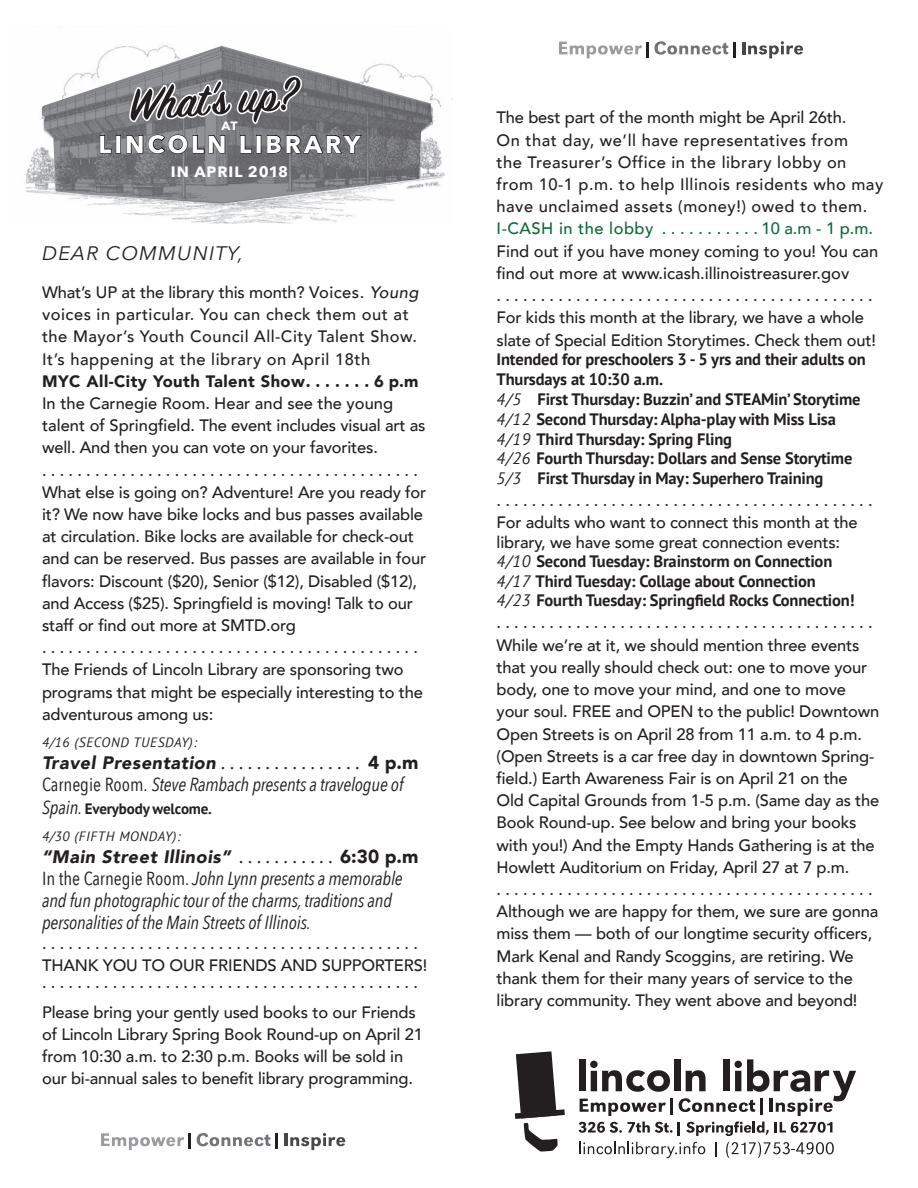
<style>
.page{position:relative;width:918px;height:1188px;background:#fff}
.page>*{position:absolute;margin:0;border:0;box-sizing:border-box;transform-origin:0 0}
.t1{font:600 49.5px "Sign Painter House Script";color:#231f20}
.t2{font:700 24.45px "Avenir Next";letter-spacing:.125em;color:#fff}
.t3{font:italic 19.5px "Avenir Next";letter-spacing:.06em;color:#231f20}
.t4{font:italic 18.9px/22.2px "Avenir Next Condensed";letter-spacing:-.01em;color:#231f20}
.t5{font:italic 900 18px "Avenir";letter-spacing:.03em;color:#231f20}
.t6{font:500 16.5px/22.2px "Avenir";letter-spacing:-.01em;color:#231f20}
.t7{font:700 16.5px/19.8px "PT Sans";letter-spacing:-.01em;color:#231f20}
.t8{font:700 15px "PT Sans";letter-spacing:-.01em;color:#231f20}
.t9{font:700 15px "Avenir Next";letter-spacing:.06em;color:#fff}
.t10{font:italic 13.5px "PT Sans";letter-spacing:.05em;color:#231f20}
.t11{font:700 12px "Avenir Next";color:#fff}
.s1{font-style:italic}
.s2{font-weight:900}
.s3{font-family:"Baskerville";font-weight:700;font-size:15px}
.s4{font-style:normal;font-size:18.9px}
.s5{font-style:normal}
.s6{font-family:"Avenir Next Condensed";font-weight:400;font-style:italic;font-size:18.9px}
.s7{color:#0d6939}
.s8{font-weight:400;font-style:italic}
.s9{font-family:"Avenir";font-weight:500}
</style>
<div class="page">
<svg style="left:101px;top:1133px;width:90px;height:17px"></svg>
<svg style="left:197px;top:1133px;width:74px;height:13px"></svg>
<hr style="left:275px;top:1133px;width:3px;height:16px;background:#231f20">
<svg style="left:284px;top:1133px;width:61px;height:17px"></svg>
<img style="left:399px;top:75px;width:54px;height:50px">
<img style="left:25px;top:147px;width:17px;height:47px">
<img style="left:406px;top:138px;width:40px;height:51px">
<img style="left:88px;top:184px;width:313px;height:39px">
<img style="left:42px;top:46px;width:342px;height:158px">
<img style="left:383px;top:90px;width:49px;height:94px">
<svg style="left:238px;top:46px;width:64px;height:78px"></svg>
<svg style="left:100px;top:135px;width:12px;height:19px"></svg>
<div style="left:116px;top:135px;width:5px;height:18px;border:1px solid #000"></div>
<svg style="left:126px;top:44px;width:105px;height:156px"></svg>
<svg style="left:240px;top:135px;width:12px;height:19px"></svg>
<div style="left:256px;top:135px;width:5px;height:18px;border:1px solid #000"></div>
<svg style="left:267px;top:135px;width:95px;height:19px;background:#595a5d"></svg>
<svg style="left:559px;top:42px;width:83px;height:16px"></svg>
<hr style="left:646px;top:42px;width:3px;height:15px;background:#231f20">
<svg style="left:654px;top:41px;width:74px;height:14px"></svg>
<hr style="left:733px;top:42px;width:3px;height:15px;background:#231f20">
<svg style="left:742px;top:41px;width:61px;height:17px"></svg>
<div style="left:579px;top:1059px;width:7px;height:32px;background:#231f20"></div>
<svg style="left:590px;top:1061px;width:80px;height:31px"></svg>
<div style="left:674px;top:1059px;width:7px;height:32px;background:#231f20"></div>
<svg style="left:515px;top:1051px;width:50px;height:101px"></svg>
<svg style="left:580px;top:1099px;width:86px;height:17px"></svg>
<hr style="left:670px;top:1099px;width:3px;height:16px;background:#231f20">
<svg style="left:679px;top:1059px;width:177px;height:57px"></svg>
<svg style="left:579px;top:1122px;width:101px;height:13px"></svg>
<svg style="left:686px;top:1122px;width:83px;height:14px"></svg>
<svg style="left:775px;top:1122px;width:57px;height:11px"></svg>
<svg style="left:579px;top:1142px;width:126px;height:16px"></svg>
<svg style="left:715px;top:1142px;width:1px;height:15px"></svg>
<svg style="left:726px;top:1142px;width:108px;height:16px"></svg>
<p class="t1" style="left:126px;top:75px;width:170px;rotate:-4deg">What’s up?</p>
<p class="t11" style="left:221px;top:116px;width:18px">AT</p>
<p class="t2" style="left:98px;top:123px;width:264px">LINCOLN LIBRARY</p>
<p class="t9" style="left:171px;top:159px;width:119px">IN APRIL 2018</p>
<p class="t3" style="left:42px;top:237px;width:203px">DEAR COMMUNITY,</p>
<p class="t6" style="left:42px;top:280px;width:386px">What’s UP at the library this month? Voices. <span class="s1">Young </span>voices in particular. You can check them out at the Mayor’s Youth Council All-City Talent Show.<br>It’s happening at the library on April 18th<br><span class="s2">MYC All-City Youth Talent Show . . . . . . . 6 p.m </span>In the Carnegie Room. Hear and see the young talent of Springfield. The event includes visual art as well. And then you can vote on your favorites.<br>. . . . . . . . . . . . . . . . . . . . . . . . . . . . . . . . . . . . . . . . . . .<br>What else is going on? Adventure! Are you ready for it? We now have bike locks and bus passes available at circulation. Bike locks are available for check-out and can be reserved. Bus passes are available in four flavors: Discount ($20), Senior ($12), Disabled ($12), and Access ($25). Springfield is moving! Talk to our staff or find out more at SMTD.org<br>. . . . . . . . . . . . . . . . . . . . . . . . . . . . . . . . . . . . . . . . . . .<br>The Friends of Lincoln Library are sponsoring two programs that might be especially interesting to the adventurous among us:</p>
<p class="t10" style="left:42px;top:734px;width:157px">4/16 (SECOND TUESDAY):</p>
<p class="t5" style="left:42px;top:748px;width:378px">Travel Presentation <span class="s3">. . . . . . . . . . . . . . . .</span> <span class="s4">4 p.m</span></p>
<p class="t4" style="left:42px;top:774px;width:363px"><span class="s5">Carnegie Room.</span> Steve Rambach presents a travelogue of</p>
<p class="t8" style="left:42px;top:798px;width:171px"><span class="s6">Spain.</span> Everybody welcome.</p>
<p class="t10" style="left:42px;top:827px;width:140px">4/30 (FIFTH MONDAY):</p>
<p class="t5" style="left:42px;top:842px;width:378px">“Main Street Illinois” <span class="s3">. . . . . . . . . . .</span> <span class="s4">6:30 p.m</span></p>
<p class="t4" style="left:42px;top:867px;width:362px"><span class="s5">In the Carnegie Room.</span> John Lynn presents a memorable and fun photographic tour of the charms, traditions and personalities of the Main Streets of Illinois.</p>
<p class="t6" style="left:42px;top:931px;width:387px">. . . . . . . . . . . . . . . . . . . . . . . . . . . . . . . . . . . . . . . . . . .<br>THANK YOU TO OUR FRIENDS AND SUPPORTERS!</p>
<p class="t6" style="left:42px;top:966px;width:378px;line-height:30px">. . . . . . . . . . . . . . . . . . . . . . . . . . . . . . . . . . . . . . . . . . .<br>Please bring your gently used books to our Friends</p>
<p class="t6" style="left:42px;top:1022px;width:382px">of Lincoln Library Spring Book Round-up on April 21 from 10:30 a.m. to 2:30 p.m. Books will be sold in our bi-annual sales to benefit library programming.</p>
<p class="t6" style="left:497px;top:106px;width:388px">The best part of the month might be April 26th.<br>On that day, we’ll have representatives from<br>the Treasurer’s Office in the library lobby on from 10-1 p.m. to help Illinois residents who may have unclaimed assets (money!) owed to them.<br><span class="s7">I-CASH in the lobby . . . . . . . . . . . 10 a.m - 1 p.m.<br></span>Find out if you have money coming to you! You can find out more at www.icash.illinoistreasurer.gov<br>. . . . . . . . . . . . . . . . . . . . . . . . . . . . . . . . . . . . . . . . . . .<br>For kids this month at the library, we have a whole slate of Special Edition Storytimes. Check them out!</p>
<p class="t7" style="left:497px;top:349px;width:371px">Intended for preschoolers 3 - 5 yrs and their adults on Thursdays at 10:30 a.m.<br><span class="s8">4/5</span> First Thursday: Buzzin’ and STEAMin’ Storytime <span class="s8">4/12</span> Second Thursday: Alpha-play with Miss Lisa <span class="s8">4/19</span> Third Thursday: Spring Fling<br><span class="s8">4/26</span> Fourth Thursday: Dollars and Sense Storytime <span class="s8">5/3</span> First Thursday in May: Superhero Training</p>
<p class="t6" style="left:497px;top:488px;width:378px">. . . . . . . . . . . . . . . . . . . . . . . . . . . . . . . . . . . . . . . . . . .<br>For adults who want to connect this month at the</p>
<p class="t7" style="left:497px;top:532px;width:360px"><span class="s9">library, we have some great connection events:<br></span><span class="s8">4/10</span> Second Tuesday: Brainstorm on Connection <span class="s8">4/17</span> Third Tuesday: Collage about Connection<br><span class="s8">4/23</span> Fourth Tuesday: Springfield Rocks Connection!</p>
<p class="t6" style="left:497px;top:611px;width:384px">. . . . . . . . . . . . . . . . . . . . . . . . . . . . . . . . . . . . . . . . . . .<br>While we’re at it, we should mention three events that you really should check out: one to move your body, one to move your mind, and one to move your soul. FREE and OPEN to the public! Downtown Open Streets is on April 28 from 11 a.m. to 4 p.m. (Open Streets is a car free day in downtown Spring&shy;field.) Earth Awareness Fair is on April 21 on the<br>Old Capital Grounds from 1-5 p.m. (Same day as the Book Round-up. See below and bring your books with you!) And the Empty Hands Gathering is at the Howlett Auditorium on Friday, April 27 at 7 p.m.<br>. . . . . . . . . . . . . . . . . . . . . . . . . . . . . . . . . . . . . . . . . . .<br>Although we are happy for them, we sure are gonna miss them — both of our longtime security officers, Mark Kenal and Randy Scoggins, are retiring. We thank them for their many years of service to the library community. They went above and beyond!</p>
</div>
